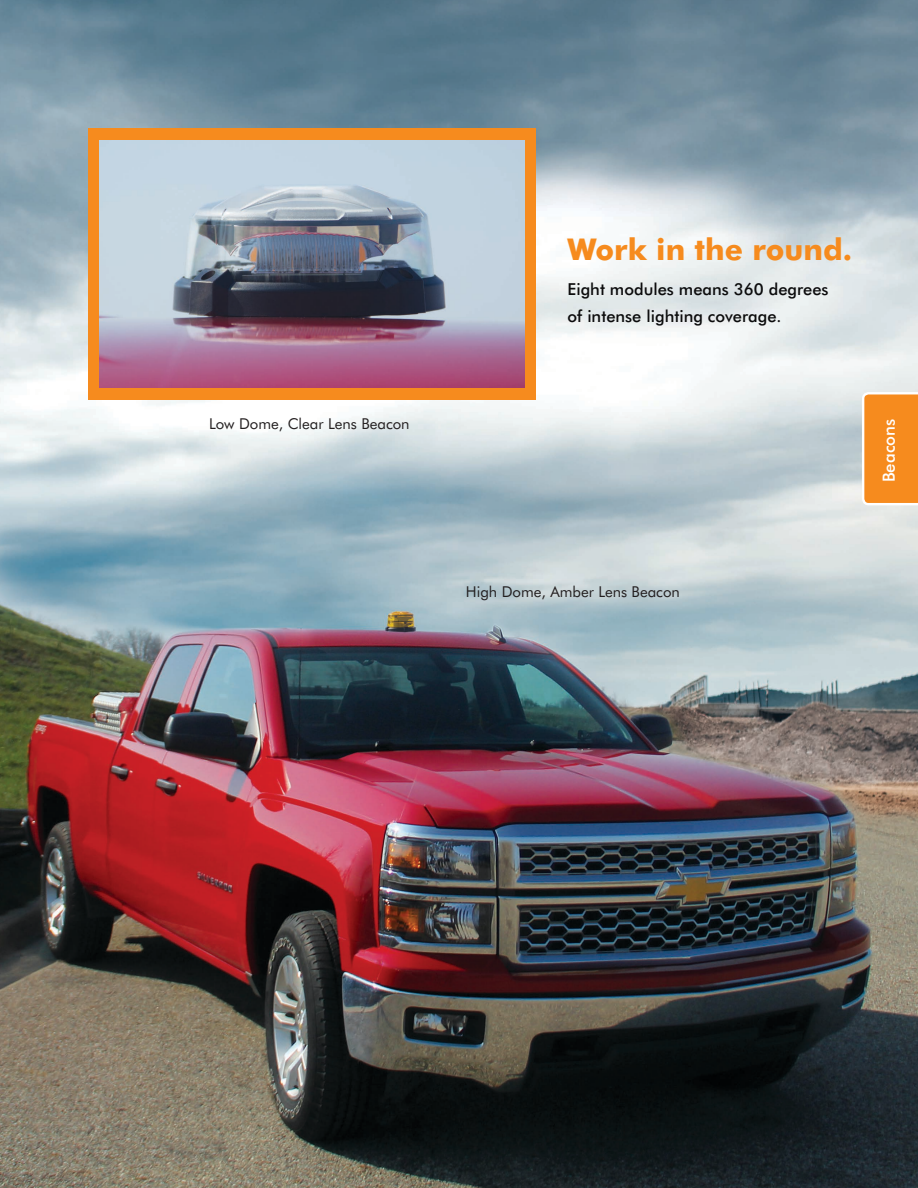
<style>
.page{position:relative;width:918px;height:1188px;background:#fff}
.page>*{position:absolute;margin:0;border:0;box-sizing:border-box;transform-origin:0 0}
.t1{font:700 30px "Futura BT";color:#f68b1e}
.t2{font:500 16.8px "Futura BT";color:#fff}
.t3{font:500 16.5px/27px "Futura BT";color:#0c0c0d}
.t4{font:15px "Futura BT";color:#231f20}
</style>
<div class="page">
<img style="left:0;top:0;width:918px;height:1188px">
<div style="left:88px;top:128px;width:447px;height:272px;background:#f68b1e"></div>
<img style="left:99px;top:140px;width:425px;height:248px">
<svg style="left:862px;top:392px;width:56px;height:113px;background:#f69430"></svg>
<p class="t4" style="left:209px;top:414px;width:202px">Low Dome, Clear Lens Beacon</p>
<p class="t1" style="left:568px;top:231px;width:286px">Work in the round.</p>
<p class="t3" style="left:568px;top:275px;width:262px">Eight modules means 360 degrees of intense lighting coverage.</p>
<p class="t2" style="left:879px;top:482px;width:65px;rotate:-90deg">Beacons</p>
<p class="t4" style="left:466px;top:583px;width:216px">High Dome, Amber Lens Beacon</p>
</div>
